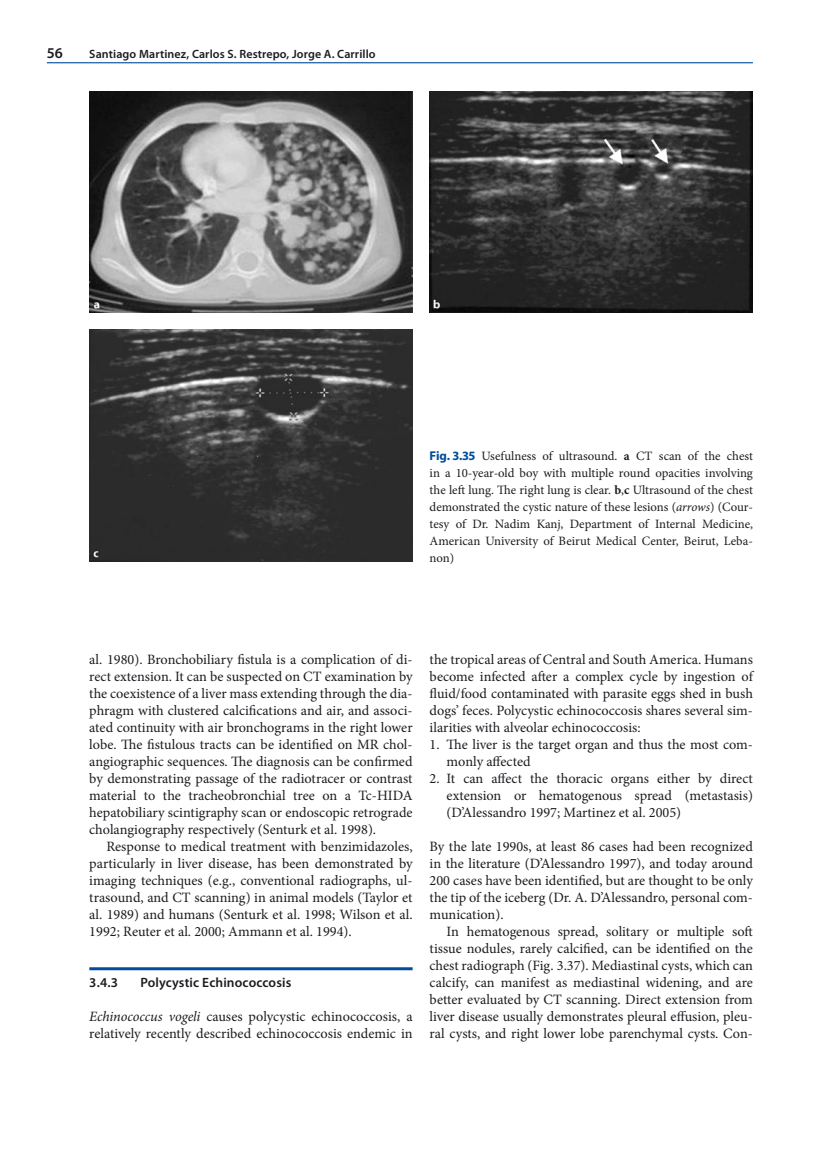
<style>
.page{position:relative;width:821px;height:1149px;background:#fff}
.page>*{position:absolute;margin:0;border:0;box-sizing:border-box;transform-origin:0 0}
.t1{font:600 15px "Myriad Pro";color:#1b1c20}
.t2{font:14.25px/17px "Minion Pro";color:#1b1c20}
.t3{font:600 13.5px "Myriad Pro";letter-spacing:.01em;color:#1b1c20}
.t4{font:12.75px/17px "Minion Pro";color:#1b1c20;text-align:justify}
.t5{font:600 12px "Myriad Pro";letter-spacing:.01em;color:#1b1c20}
.s1{font-family:"Myriad Pro";font-weight:700;color:#004d9f}
.s2{font-weight:700}
.s3{font-style:italic}
</style>
<div class="page">
<hr style="left:47px;top:62px;width:706px;height:1px;background:#004d9f">
<hr style="left:89px;top:966px;width:323px;height:3px;background:#004d9f">
<img style="left:89px;top:91px;width:323px;height:221px">
<img style="left:429px;top:91px;width:324px;height:221px">
<img style="left:89px;top:330px;width:323px;height:231px">
<p class="t1" style="left:47px;top:43px;width:18px">56</p>
<p class="t5" style="left:89px;top:46px;width:288px">Santiago Martinez, Carlos S. Restrepo, Jorge A. Carrillo</p>
<p class="t4" style="left:429px;top:447px;width:325px"><span class="s1">Fig. 3.35</span> Usefulness of ultrasound. <span class="s2">a</span> CT scan of the chest in a 10-year-old boy with multiple round opacities involving the left lung. The right lung is clear. <span class="s2">b</span>,<span class="s2">c</span> Ultrasound of the chest demonstrated the cystic nature of these lesions (<span class="s3">arrows</span>) (Cour&shy;tesy of Dr. Nadim Kanj, Department of Internal Medicine, American University of Beirut Medical Center, Beirut, Leba&shy;non)</p>
<p class="t2" style="left:89px;top:650px;width:325px">al. 1980). Bronchobiliary fistula is a complication of di-</p>
<p class="t2" style="left:89px;top:667px;width:325px">rect extension. It can be suspected on CT examination by</p>
<p class="t2" style="left:89px;top:684px;width:325px">the coexistence of a liver mass extending through the dia-</p>
<p class="t2" style="left:89px;top:701px;width:325px">phragm with clustered calcifications and air, and associ-</p>
<p class="t2" style="left:89px;top:718px;width:325px">ated continuity with air bronchograms in the right lower</p>
<p class="t2" style="left:89px;top:735px;width:325px">lobe. The fistulous tracts can be identified on MR chol-</p>
<p class="t2" style="left:89px;top:752px;width:325px">angiographic sequences. The diagnosis can be confirmed</p>
<p class="t2" style="left:89px;top:769px;width:325px">by demonstrating passage of the radiotracer or contrast</p>
<p class="t2" style="left:89px;top:786px;width:325px">material to the tracheobronchial tree on a Tc-HIDA</p>
<p class="t2" style="left:89px;top:803px;width:325px">hepatobiliary scintigraphy scan or endoscopic retrograde</p>
<p class="t2" style="left:89px;top:820px;width:288px">cholangiography respectively (Senturk et al. 1998).</p>
<p class="t2" style="left:106px;top:837px;width:308px">Response to medical treatment with benzimidazoles,</p>
<p class="t2" style="left:89px;top:854px;width:325px">particularly in liver disease, has been demonstrated by</p>
<p class="t2" style="left:89px;top:871px;width:325px">imaging techniques (e.g., conventional radiographs, ul-</p>
<p class="t2" style="left:89px;top:888px;width:325px">trasound, and CT scanning) in animal models (Taylor et</p>
<p class="t2" style="left:89px;top:905px;width:325px">al. 1989) and humans (Senturk et al. 1998; Wilson et al.</p>
<p class="t2" style="left:89px;top:922px;width:264px">1992; Reuter et al. 2000; Ammann et al. 1994).</p>
<p class="t3" style="left:89px;top:973px;width:30px">3.4.3</p>
<p class="t3" style="left:140px;top:973px;width:152px">Polycystic Echinococcosis</p>
<p class="t2" style="left:89px;top:1008px;width:325px"><span class="s3">Echinococcus vogeli</span> causes polycystic echinococcosis, a relatively recently described echinococcosis endemic in</p>
<p class="t2" style="left:429px;top:650px;width:325px;text-align:justify">the tropical areas of Central and South America. Humans become infected after a complex cycle by ingestion of fluid/food contaminated with parasite eggs shed in bush dogs’ feces. Polycystic echinococcosis shares several sim&shy;ilarities with alveolar echinococcosis:</p>
<p class="t2" style="left:446px;top:735px;width:308px;text-indent:-17px">1. The liver is the target organ and thus the most com&shy;monly affected</p>
<p class="t2" style="left:446px;top:769px;width:308px;text-align:justify;text-indent:-17px">2. It can affect the thoracic organs either by direct extension or hematogenous spread (metastasis) (D’Alessandro 1997; Martinez et al. 2005)</p>
<p class="t2" style="left:429px;top:837px;width:325px">By the late 1990s, at least 86 cases had been recognized</p>
<p class="t2" style="left:429px;top:854px;width:325px">in the literature (D’Alessandro 1997), and today around</p>
<p class="t2" style="left:429px;top:871px;width:325px">200 cases have been identified, but are thought to be only</p>
<p class="t2" style="left:429px;top:888px;width:325px">the tip of the iceberg (Dr. A. D’Alessandro, personal com-</p>
<p class="t2" style="left:429px;top:905px;width:75px">munication).</p>
<p class="t2" style="left:446px;top:922px;width:308px">In hematogenous spread, solitary or multiple soft</p>
<p class="t2" style="left:429px;top:939px;width:325px">tissue nodules, rarely calcified, can be identified on the</p>
<p class="t2" style="left:429px;top:956px;width:325px">chest radiograph (Fig. 3.37). Mediastinal cysts, which can</p>
<p class="t2" style="left:429px;top:974px;width:325px">calcify, can manifest as mediastinal widening, and are</p>
<p class="t2" style="left:429px;top:991px;width:325px">better evaluated by CT scanning. Direct extension from</p>
<p class="t2" style="left:429px;top:1008px;width:325px">liver disease usually demonstrates pleural effusion, pleu-</p>
<p class="t2" style="left:429px;top:1025px;width:325px">ral cysts, and right lower lobe parenchymal cysts. Con-</p>
</div>
